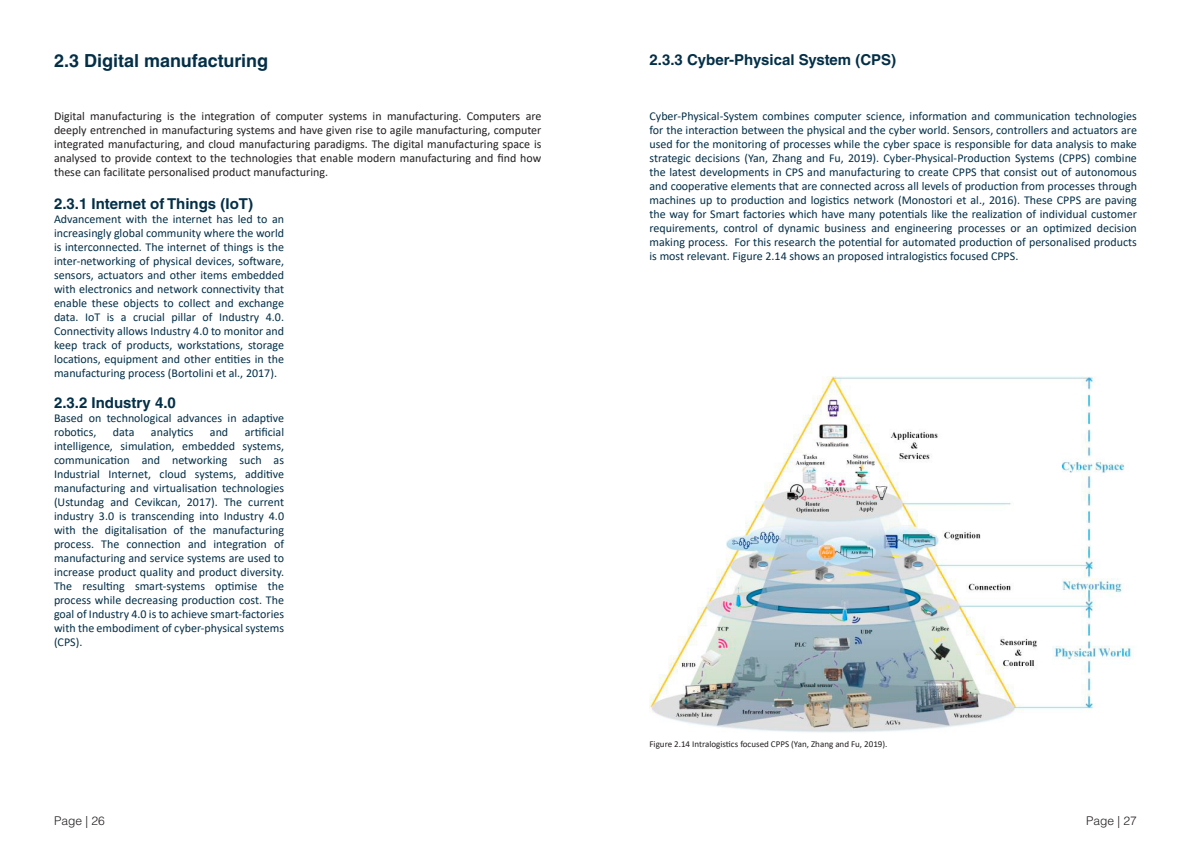
<style>
.page{position:relative;width:1191px;height:842px;background:#fff}
.page>*{position:absolute;margin:0;border:0;box-sizing:border-box;transform-origin:0 0}
.t1{font:700 18px "Helvetica LT Std";color:#032f47}
.t2{font:700 15px "Helvetica LT Std";color:#032f47}
.t3{font:12px/14px "Calibri";color:#032f47;text-align:justify}
.t4{font:12px/14px "Calibri";color:#231f20;text-align:justify}
.t5{font:300 12px "Helvetica LT Std";color:#231f20}
.t6{font:9px "Calibri";color:#231f20}
</style>
<div class="page">
<img style="left:649px;top:376px;width:484px;height:356px">
<p class="t1" style="left:54px;top:50px;width:216px">2.3 Digital manufacturing</p>
<p class="t4" style="left:54px;top:109px;width:489px">Digital manufacturing is the integration of computer systems in manufacturing. Computers are deeply entrenched in manufacturing systems and have given rise to agile manufacturing, computer integrated manufacturing, and cloud manufacturing paradigms. The digital manufacturing space is analysed to provide context to the technologies that enable modern manufacturing and find how these can facilitate personalised product manufacturing.</p>
<p class="t2" style="left:54px;top:194px;width:200px">2.3.1 Internet of Things (IoT)</p>
<p class="t3" style="left:54px;top:211px;width:232px">Advancement with the internet has led to an increasingly global community where the world is interconnected. The internet of things is the inter-networking of physical devices, software, sensors, actuators and other items embedded with electronics and network connectivity that enable these objects to collect and exchange data. IoT is a crucial pillar of Industry 4.0.<br>Connectivity allows Industry 4.0 to monitor and keep track of products, workstations, storage locations, equipment and other entities in the manufacturing process (Bortolini et al., 2017).</p>
<p class="t2" style="left:54px;top:393px;width:123px">2.3.2 Industry 4.0</p>
<p class="t3" style="left:54px;top:410px;width:232px">Based on technological advances in adaptive robotics,</p>
<p class="t3" style="left:54px;top:424px;width:232px;text-indent:191px">artificial intelligence, simulation, embedded systems, communication and networking such as Industrial Internet, cloud systems, additive manufacturing and virtualisation technologies (Ustundag and Cevikcan, 2017). The current industry 3.0 is transcending into Industry 4.0 with the digitalisation of the manufacturing process. The connection and integration of manufacturing and service systems are used to increase product quality and product diversity.<br>The resulting smart-systems optimise the process while decreasing production cost. The goal of Industry 4.0 is to achieve smart-factories with the embodiment of cyber-physical systems (CPS).</p>
<p class="t3" style="left:113px;top:424px;width:23px">data</p>
<p class="t3" style="left:151px;top:424px;width:44px">analytics</p>
<p class="t3" style="left:210px;top:424px;width:20px">and</p>
<p class="t2" style="left:649px;top:50px;width:248px">2.3.3 Cyber-Physical System (CPS)</p>
<p class="t3" style="left:649px;top:109px;width:489px">Cyber-Physical-System combines computer science, information and communication technologies for the interaction between the physical and the cyber world. Sensors, controllers and actuators are used for the monitoring of processes while the cyber space is responsible for data analysis to make strategic decisions (Yan, Zhang and Fu, 2019). Cyber-Physical-Production Systems (CPPS) combine the latest developments in CPS and manufacturing to create CPPS that consist out of autonomous and cooperative elements that are connected across all levels of production from processes through machines up to production and logistics network (Monostori et al., 2016). These CPPS are paving the way for Smart factories which have many potentials like the realization of individual customer requirements, control of dynamic business and engineering processes or an optimized decision making process. For this research the potential for automated production of personalised products is most relevant. Figure 2.14 shows an proposed intralogistics focused CPPS.</p>
<p class="t6" style="left:649px;top:737px;width:239px">Figure 2.14 Intralogistics focused CPPS (Yan, Zhang and Fu, 2019).</p>
<p class="t5" style="left:54px;top:813px;width:52px">Page | 26</p>
<p class="t5" style="left:1086px;top:813px;width:52px">Page | 27</p>
</div>
